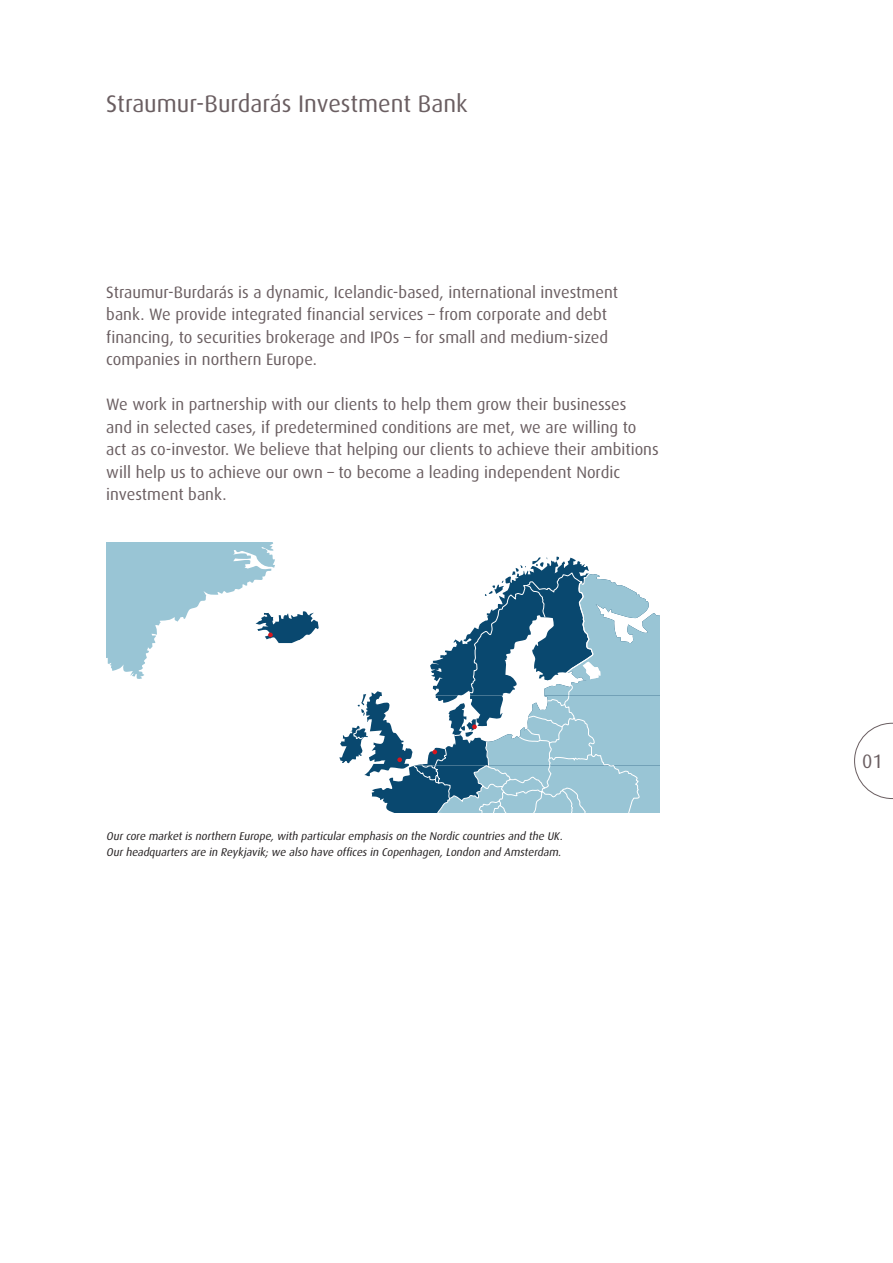
<style>
.page{position:relative;width:893px;height:1263px;background:#fff}
.page>*{position:absolute;margin:0;border:0;box-sizing:border-box;transform-origin:0 0}
.t1{font:24px "Dax";color:#6a5e61}
.t2{font:19.5px "Dax";color:#6a5e61}
.t3{font:16.5px/22.5px "Dax";color:#6a5e61}
.t4{font:italic 11.25px/16.5px "Dax";color:#231f20}
</style>
<div class="page">
<svg style="left:854px;top:723px;width:39px;height:76px"></svg>
<svg style="left:106px;top:543px;width:213px;height:136px"></svg>
<svg style="left:339px;top:556px;width:321px;height:257px"></svg>
<h1 class="t1" style="left:106px;top:91px;width:363px">Straumur-Burdarás Investment Bank</h1>
<p class="t3" style="left:106px;top:281px;width:513px">Straumur-Burdarás is a dynamic, Icelandic-based, international investment bank. We provide integrated financial services – from corporate and debt financing, to securities brokerage and IPOs – for small and medium-sized companies in northern Europe.</p>
<p class="t3" style="left:106px;top:393px;width:554px">We work in partnership with our clients to help them grow their businesses<br>and in selected cases, if predetermined conditions are met, we are willing to act as co-investor. We believe that helping our clients to achieve their ambitions will help us to achieve our own – to become a leading independent Nordic investment bank.</p>
<p class="t4" style="left:106px;top:828px;width:460px">Our core market is northern Europe, with particular emphasis on the Nordic countries and the UK.<br>Our headquarters are in Reykjavik; we also have offices in Copenhagen, London and Amsterdam.</p>
<p class="t2" style="left:862px;top:751px;width:22px">01</p>
</div>
